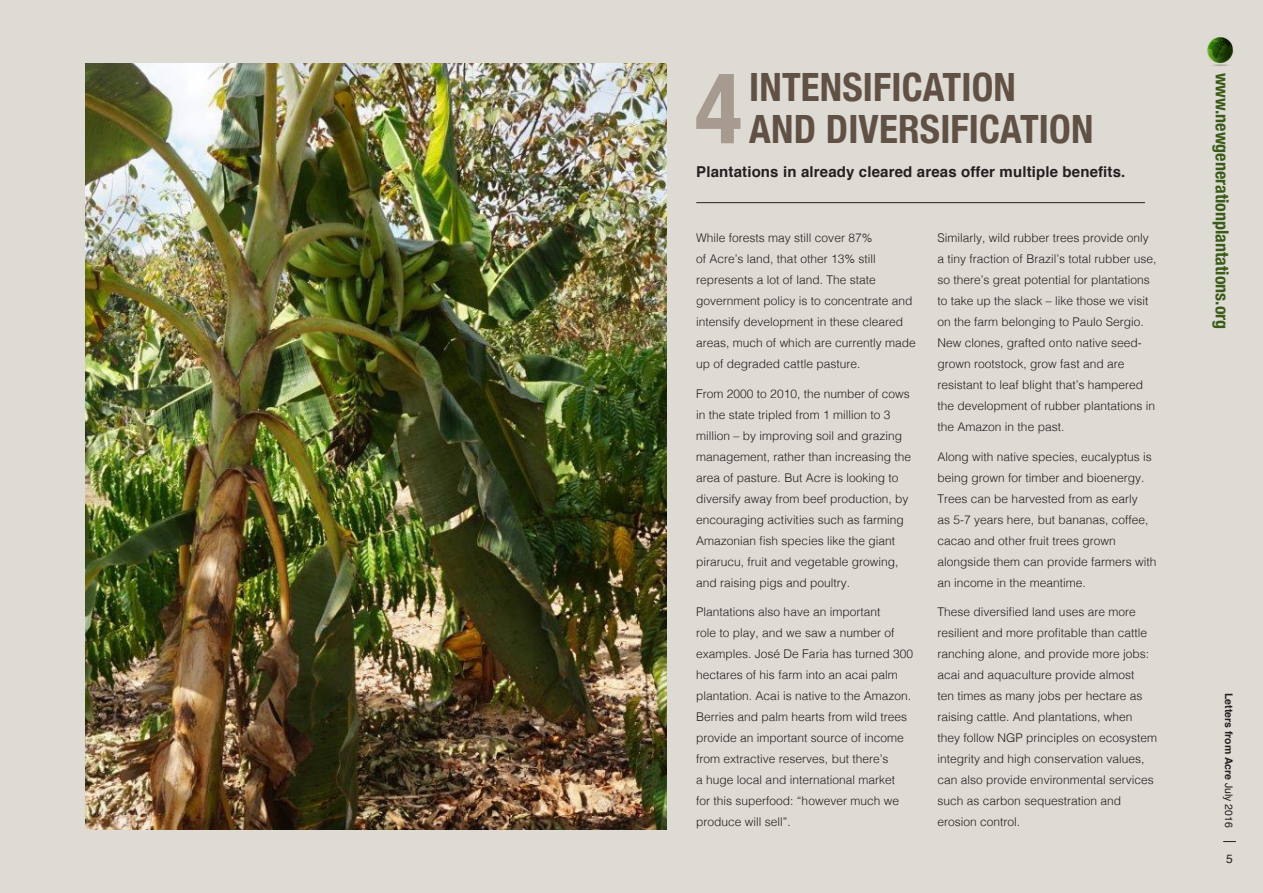
<style>
.page{position:relative;width:1263px;height:893px;background:#dedbd5}
.page>*{position:absolute;margin:0;border:0;box-sizing:border-box;transform-origin:0 0}
.t1{font:700 condensed 97.8px "Helvetica Neue";color:#a79a8f}
.t2{font:700 condensed 39px/42px "Helvetica Neue";letter-spacing:.005em;color:#615145}
.t3{font:700 condensed 18px "Helvetica Neue";color:#3a5b18}
.t4{font:700 15px "Helvetica";letter-spacing:.01em;color:#231f20}
.t5{font:300 12px/21px "Helvetica";color:#231f20}
.t6{font:12px "Helvetica";color:#231f20}
.t7{font:700 10.5px "Helvetica";color:#231f20}
.s1{font-weight:400}
</style>
<div class="page">
<svg style="left:1223px;top:841px;width:13px;height:1px"></svg>
<img style="left:1207px;top:37px;width:26px;height:29px">
<img style="left:85px;top:64px;width:581px;height:765px">
<hr style="left:696px;top:202px;width:449px;height:1px;background:#231f20">
<p class="t1" style="left:695px;top:27px;width:48px">4</p>
<p class="t2" style="left:749px;top:64px;width:346px">INTENSIFICATION<br>AND DIVERSIFICATION</p>
<p class="t4" style="left:696px;top:160px;width:431px">Plantations in already cleared areas offer multiple benefits.</p>
<p class="t5" style="left:696px;top:227px;width:221px">While forests may still cover 87%<br>of Acre’s land, that other 13% still represents a lot of land. The state government policy is to concentrate and intensify development in these cleared areas, much of which are currently made up of degraded cattle pasture.</p>
<p class="t5" style="left:696px;top:382px;width:216px">From 2000 to 2010, the number of cows in the state tripled from 1 million to 3 million – by improving soil and grazing management, rather than increasing the area of pasture. But Acre is looking to diversify away from beef production, by encouraging activities such as farming Amazonian fish species like the giant pirarucu, fruit and vegetable growing, and raising pigs and poultry.</p>
<p class="t5" style="left:696px;top:601px;width:218px">Plantations also have an important<br>role to play, and we saw a number of examples. José De Faria has turned 300 hectares of his farm into an acai palm plantation. Acai is native to the Amazon.<br>Berries and palm hearts from wild trees provide an important source of income from extractive reserves, but there’s<br>a huge local and international market<br>for this superfood: “however much we produce will sell”.</p>
<p class="t5" style="left:937px;top:227px;width:220px">Similarly, wild rubber trees provide only a tiny fraction of Brazil’s total rubber use, so there’s great potential for plantations to take up the slack – like those we visit on the farm belonging to Paulo Sergio.<br>New clones, grafted onto native seed&shy;grown rootstock, grow fast and are resistant to leaf blight that’s hampered the development of rubber plantations in the Amazon in the past.</p>
<p class="t5" style="left:937px;top:445px;width:220px">Along with native species, eucalyptus is being grown for timber and bioenergy.<br>Trees can be harvested from as early<br>as 5-7 years here, but bananas, coffee, cacao and other fruit trees grown alongside them can provide farmers with an income in the meantime.</p>
<p class="t5" style="left:937px;top:601px;width:221px">These diversified land uses are more resilient and more profitable than cattle ranching alone, and provide more jobs: acai and aquaculture provide almost<br>ten times as many jobs per hectare as raising cattle. And plantations, when they follow NGP principles on ecosystem integrity and high conservation values, can also provide environmental services such as carbon sequestration and erosion control.</p>
<h3 class="t3" style="left:1237px;top:73px;width:258px;rotate:90deg">www.newgenerationplantations.org</h3>
<p class="t7" style="left:1237px;top:693px;width:137px;rotate:90deg">Letters from Acre <span class="s1">July 2016</span></p>
<p class="t6" style="left:1226px;top:849px;width:8px">5</p>
</div>
